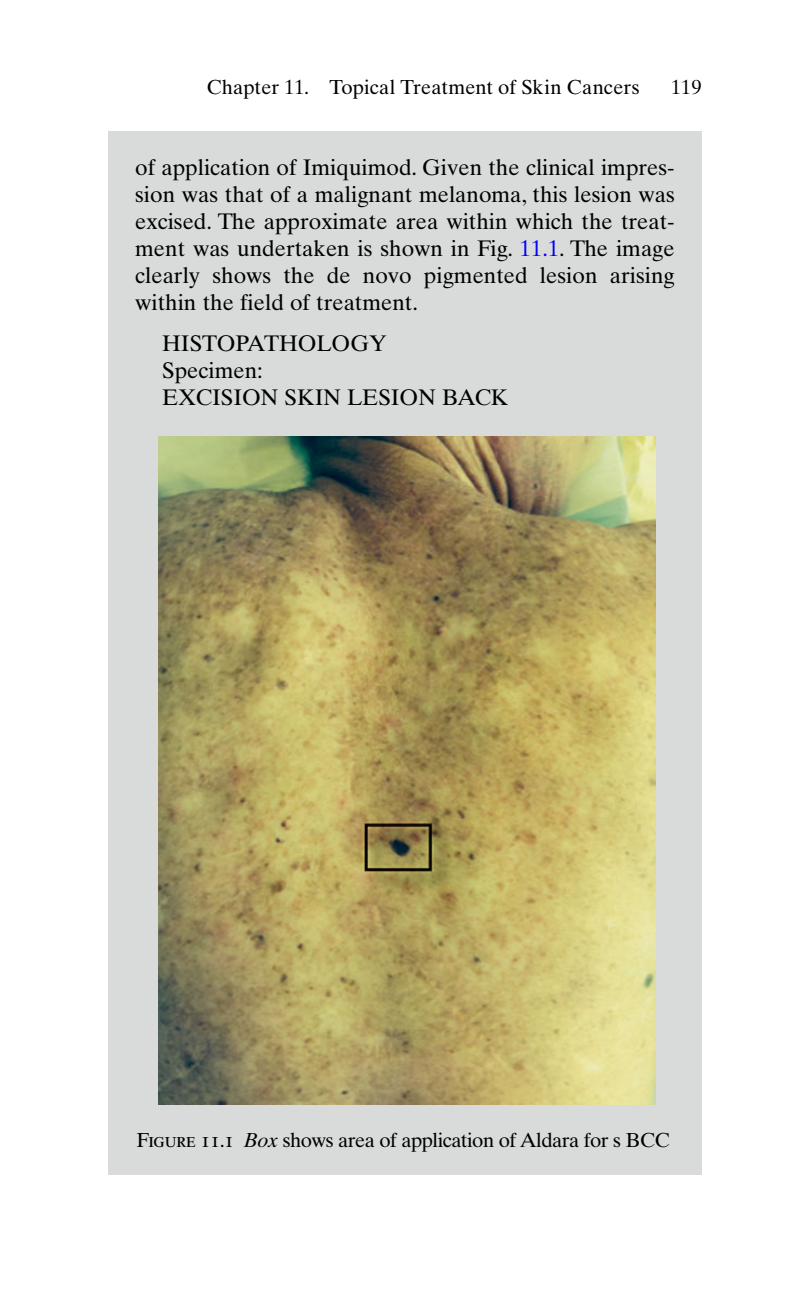
<style>
.page{position:relative;width:810px;height:1296px;background:#fff}
.page>*{position:absolute;margin:0;border:0;box-sizing:border-box;transform-origin:0 0}
.t1{font:22.5px/27px "Whnnsb Times Ten";color:#000;text-align:justify}
.t2{font:20.25px "Whnnsb Times Ten";letter-spacing:-.025em;color:#000}
.t3{font:20.25px "Whnnsb Times Ten";letter-spacing:-.005em;color:#000}
.s1{color:#0000fa}
.s2{font-family:"Bnckmg Times Ten Roman SC"}
.s3{font-family:"Fpsfnd Times Ten";font-style:italic}
</style>
<div class="page">
<div style="left:108px;top:131px;width:594px;height:1043px;background:#d9dada"></div>
<img style="left:158px;top:437px;width:497px;height:667px">
<p class="t3" style="left:207px;top:80px;width:435px">Chapter 11. Topical Treatment of Skin Cancers</p>
<p class="t3" style="left:671px;top:80px;width:32px">119</p>
<p class="t1" style="left:135px;top:156px;width:541px">of application of Imiquimod. Given the clinical impres&shy;sion was that of a malignant melanoma, this lesion was excised. The approximate area within which the treat&shy;ment was undertaken is shown in Fig. <span class="s1">11.1</span> . The image clearly shows the de novo pigmented lesion arising within the field of treatment.</p>
<p class="t1" style="left:162px;top:332px;width:348px;text-align:left">HISTOPATHOLOGY<br>Specimen:<br>EXCISION SKIN LESION BACK</p>
<p class="t2" style="left:137px;top:1133px;width:534px"><span class="s2">Figure 11.1</span> <span class="s3">Box</span> shows area of application of Aldara for s BCC</p>
</div>
